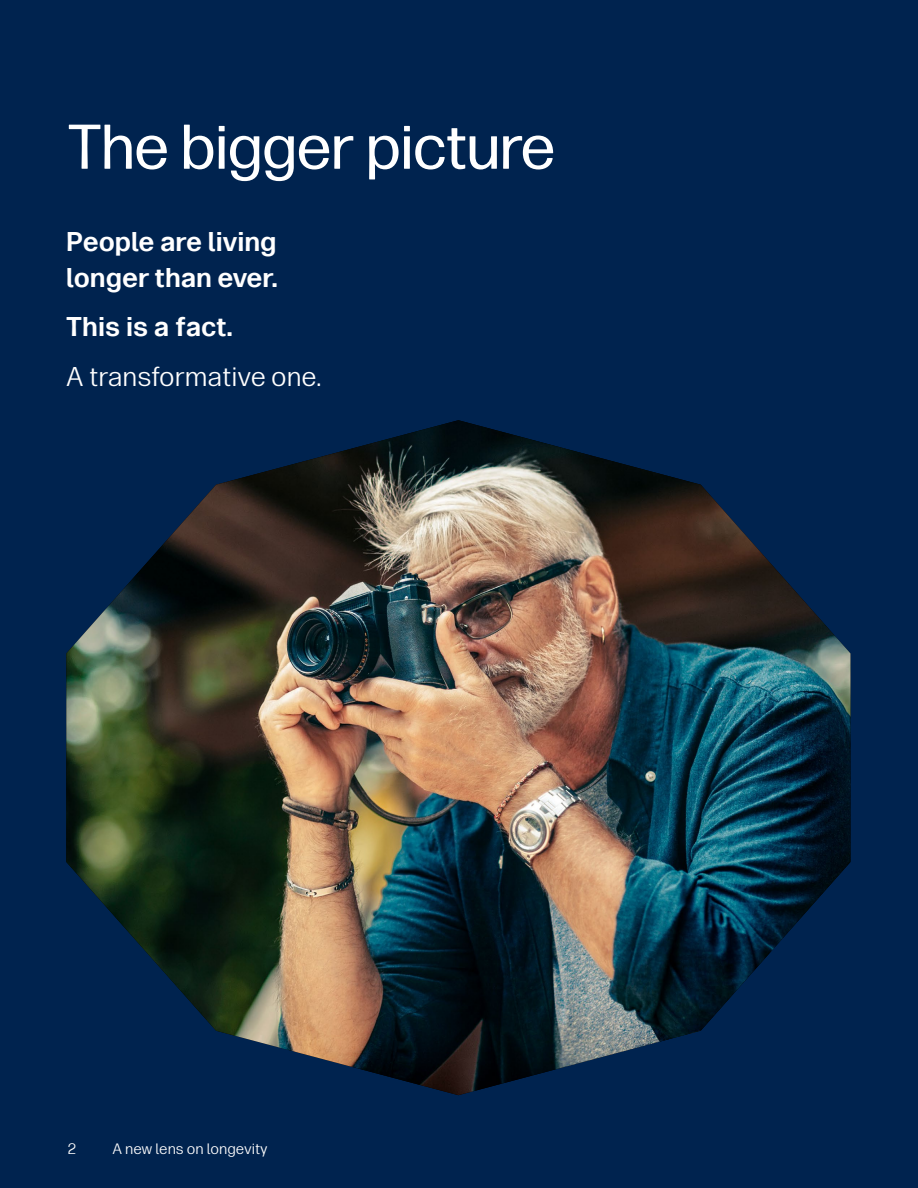
<style>
.page{position:relative;width:918px;height:1188px;background:#00234f}
.page>*{position:absolute;margin:0;border:0;box-sizing:border-box;transform-origin:0 0}
.TA_Page_heading_1_32pt_-_Regular{font:63px "Forever Forma Heading";color:#fff}
.TA_Subhead_3_15pt{font:700 27px/36px "Forever Forma Body Text";color:#fff}
.TA_Subhead_3_15pt-2{font:27px "Forever Forma Body Text";color:#fff}
.t1{font:15px "Forever Forma Body Text";color:#fff}
</style>
<div class="page">
<img style="left:66px;top:420px;width:784px;height:675px">
<h2 class="TA_Page_heading_1_32pt_-_Regular" style="left:68px;top:103px;width:489px">The bigger picture</h2>
<h5 class="TA_Subhead_3_15pt" style="left:66px;top:221px;width:213px">People are living longer than ever.</h5>
<h5 class="TA_Subhead_3_15pt" style="left:66px;top:306px;width:168px">This is a fact.</h5>
<h5 class="TA_Subhead_3_15pt-2" style="left:66px;top:357px;width:256px">A transformative one.</h5>
<p class="t1" style="left:68px;top:1139px;width:10px">2</p>
<p class="t1" style="left:112px;top:1139px;width:157px">A new lens on longevity</p>
</div>
